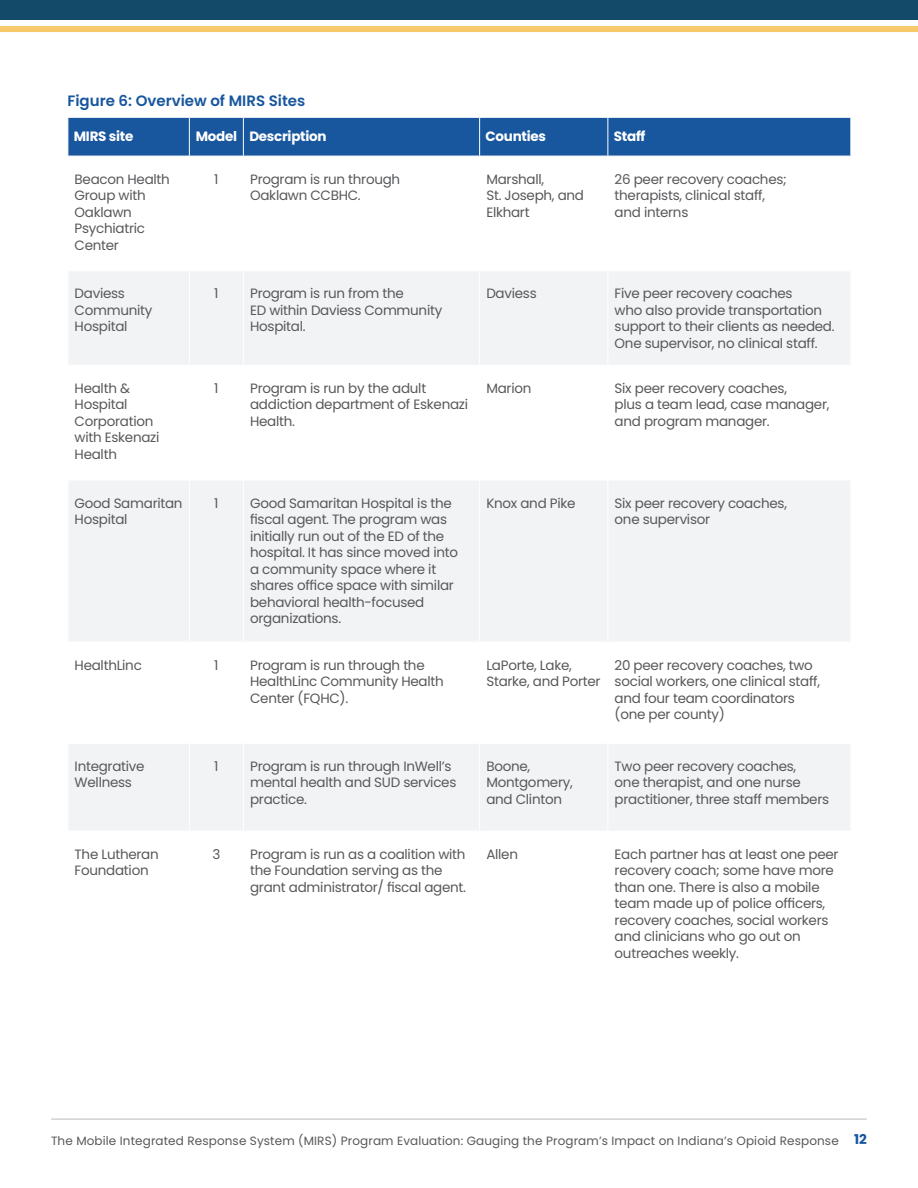
<style>
.page{position:relative;width:918px;height:1188px;background:#fff}
.page>*{position:absolute;margin:0;border:0;box-sizing:border-box;transform-origin:0 0}
.Figure_title{font:600 15px "Poppins";color:#18569e}
.t1{font:13.5px/16.5px "Poppins";letter-spacing:-.02em;color:#57585a}
.t2{font:700 13.5px "Poppins";letter-spacing:-.02em;color:#fff}
.t3{font:12px "Poppins";letter-spacing:.01em;color:#57585a}
.s1{font-weight:700;font-size:13.5px;color:#18569e}
</style>
<div class="page">
<hr style="left:51px;top:1118px;width:816px;height:2px;background:#d1d2d4">
<div style="left:0;top:0;width:918px;height:20px;background:#134a69"></div>
<div style="left:0;top:26px;width:918px;height:6px;background:#f7c96a"></div>
<div style="left:69px;top:118px;width:781px;height:38px;background:#18569e"></div>
<svg style="left:69px;top:272px;width:781px;height:558px;fill:#f2f3f4"></svg>
<hr style="left:189px;top:271px;width:1px;height:94px;background:#fff">
<hr style="left:243px;top:271px;width:1px;height:94px;background:#fff">
<hr style="left:479px;top:271px;width:1px;height:94px;background:#fff">
<hr style="left:608px;top:271px;width:1px;height:94px;background:#fff">
<hr style="left:68px;top:365px;width:121px;height:1px;background:#fff">
<hr style="left:189px;top:365px;width:54px;height:1px;background:#fff">
<hr style="left:243px;top:365px;width:237px;height:1px;background:#fff">
<hr style="left:480px;top:365px;width:128px;height:1px;background:#fff">
<hr style="left:608px;top:365px;width:243px;height:1px;background:#fff">
<hr style="left:189px;top:118px;width:1px;height:38px;background:#fff">
<hr style="left:243px;top:118px;width:1px;height:38px;background:#fff">
<hr style="left:479px;top:118px;width:1px;height:38px;background:#fff">
<hr style="left:608px;top:118px;width:1px;height:38px;background:#fff">
<hr style="left:189px;top:366px;width:1px;height:114px;background:#fff">
<hr style="left:243px;top:366px;width:1px;height:114px;background:#fff">
<hr style="left:479px;top:366px;width:1px;height:114px;background:#fff">
<hr style="left:608px;top:366px;width:1px;height:114px;background:#fff">
<hr style="left:68px;top:480px;width:121px;height:1px;background:#fff">
<hr style="left:189px;top:480px;width:54px;height:1px;background:#fff">
<hr style="left:189px;top:480px;width:1px;height:162px;background:#fff">
<hr style="left:243px;top:480px;width:237px;height:1px;background:#fff">
<hr style="left:243px;top:480px;width:1px;height:162px;background:#fff">
<hr style="left:480px;top:480px;width:128px;height:1px;background:#fff">
<hr style="left:479px;top:480px;width:1px;height:162px;background:#fff">
<hr style="left:608px;top:480px;width:243px;height:1px;background:#fff">
<hr style="left:608px;top:480px;width:1px;height:162px;background:#fff">
<hr style="left:68px;top:642px;width:121px;height:1px;background:#fff">
<hr style="left:189px;top:642px;width:54px;height:1px;background:#fff">
<hr style="left:189px;top:642px;width:1px;height:101px;background:#fff">
<hr style="left:243px;top:642px;width:237px;height:1px;background:#fff">
<hr style="left:243px;top:642px;width:1px;height:101px;background:#fff">
<hr style="left:480px;top:642px;width:128px;height:1px;background:#fff">
<hr style="left:479px;top:642px;width:1px;height:101px;background:#fff">
<hr style="left:608px;top:642px;width:243px;height:1px;background:#fff">
<hr style="left:608px;top:642px;width:1px;height:101px;background:#fff">
<hr style="left:68px;top:743px;width:121px;height:1px;background:#fff">
<hr style="left:189px;top:743px;width:54px;height:1px;background:#fff">
<hr style="left:189px;top:744px;width:1px;height:87px;background:#fff">
<hr style="left:243px;top:743px;width:237px;height:1px;background:#fff">
<hr style="left:243px;top:744px;width:1px;height:87px;background:#fff">
<hr style="left:480px;top:743px;width:128px;height:1px;background:#fff">
<hr style="left:479px;top:744px;width:1px;height:87px;background:#fff">
<hr style="left:608px;top:743px;width:243px;height:1px;background:#fff">
<hr style="left:608px;top:744px;width:1px;height:87px;background:#fff">
<h4 class="Figure_title" style="left:68px;top:93px;width:239px">Figure 6: Overview of MIRS Sites</h4>
<p class="t2" style="left:74px;top:128px;width:61px">MIRS site</p>
<p class="t2" style="left:196px;top:128px;width:43px">Model</p>
<p class="t2" style="left:249px;top:128px;width:79px">Description</p>
<p class="t2" style="left:486px;top:128px;width:62px">Counties</p>
<p class="t2" style="left:614px;top:128px;width:33px">Staff</p>
<p class="t1" style="left:75px;top:171px;width:97px">Beacon Health<br>Group with<br>Oaklawn<br>Psychiatric<br>Center</p>
<p class="t1" style="left:214px;top:171px;width:6px">1</p>
<p class="t1" style="left:250px;top:171px;width:152px">Program is run through<br>Oaklawn CCBHC.</p>
<p class="t1" style="left:486px;top:171px;width:99px">Marshall,<br>St. Joseph, and<br>Elkhart</p>
<p class="t1" style="left:615px;top:171px;width:174px">26 peer recovery coaches; therapists, clinical staff, and interns</p>
<p class="t1" style="left:75px;top:286px;width:79px">Daviess<br>Community<br>Hospital</p>
<p class="t1" style="left:214px;top:286px;width:6px">1</p>
<p class="t1" style="left:250px;top:286px;width:194px">Program is run from the<br>ED within Daviess Community<br>Hospital.</p>
<p class="t1" style="left:486px;top:286px;width:52px">Daviess</p>
<p class="t1" style="left:615px;top:286px;width:222px">Five peer recovery coaches<br>who also provide transportation support to their clients as needed.<br>One supervisor, no clinical staff.</p>
<p class="t1" style="left:75px;top:380px;width:86px">Health &amp;<br>Hospital<br>Corporation with Eskenazi<br>Health</p>
<p class="t1" style="left:214px;top:380px;width:6px">1</p>
<p class="t1" style="left:250px;top:380px;width:219px">Program is run by the adult addiction department of Eskenazi<br>Health.</p>
<p class="t1" style="left:486px;top:380px;width:47px">Marion</p>
<p class="t1" style="left:615px;top:380px;width:216px">Six peer recovery coaches,<br>plus a team lead, case manager, and program manager.</p>
<p class="t1" style="left:75px;top:495px;width:110px">Good Samaritan<br>Hospital</p>
<p class="t1" style="left:214px;top:495px;width:6px">1</p>
<p class="t1" style="left:250px;top:495px;width:210px">Good Samaritan Hospital is the fiscal agent. The program was initially run out of the ED of the hospital. It has since moved into a community space where it shares office space with similar behavioral health-focused organizations.</p>
<p class="t1" style="left:486px;top:495px;width:91px">Knox and Pike</p>
<p class="t1" style="left:615px;top:495px;width:174px">Six peer recovery coaches, one supervisor</p>
<p class="t1" style="left:75px;top:657px;width:69px">HealthLinc</p>
<p class="t1" style="left:214px;top:657px;width:6px">1</p>
<p class="t1" style="left:250px;top:657px;width:195px">Program is run through the<br>HealthLinc Community Health<br>Center (FQHC).</p>
<p class="t1" style="left:486px;top:657px;width:116px">LaPorte, Lake,<br>Starke, and Porter</p>
<p class="t1" style="left:615px;top:657px;width:207px">20 peer recovery coaches, two social workers, one clinical staff, and four team coordinators (one per county)</p>
<p class="t1" style="left:75px;top:758px;width:72px">Integrative<br>Wellness</p>
<p class="t1" style="left:214px;top:758px;width:6px">1</p>
<p class="t1" style="left:250px;top:758px;width:208px">Program is run through InWell’s mental health and SUD services practice.</p>
<p class="t1" style="left:486px;top:758px;width:88px">Boone,<br>Montgomery, and Clinton</p>
<p class="t1" style="left:615px;top:758px;width:216px">Two peer recovery coaches,<br>one therapist, and one nurse practitioner, three staff members</p>
<p class="t1" style="left:75px;top:846px;width:86px">The Lutheran<br>Foundation</p>
<p class="t1" style="left:212px;top:846px;width:9px">3</p>
<p class="t1" style="left:250px;top:846px;width:217px">Program is run as a coalition with the Foundation serving as the grant administrator/ fiscal agent.</p>
<p class="t1" style="left:486px;top:846px;width:33px">Allen</p>
<p class="t1" style="left:615px;top:846px;width:226px">Each partner has at least one peer recovery coach; some have more than one. There is also a mobile team made up of police officers, recovery coaches, social workers and clinicians who go out on outreaches weekly.</p>
<p class="t3" style="left:51px;top:1133px;width:817px">The Mobile Integrated Response System (MIRS) Program Evaluation: Gauging the Program’s Impact on Indiana’s Opioid Response <span class="s1">12</span></p>
</div>
